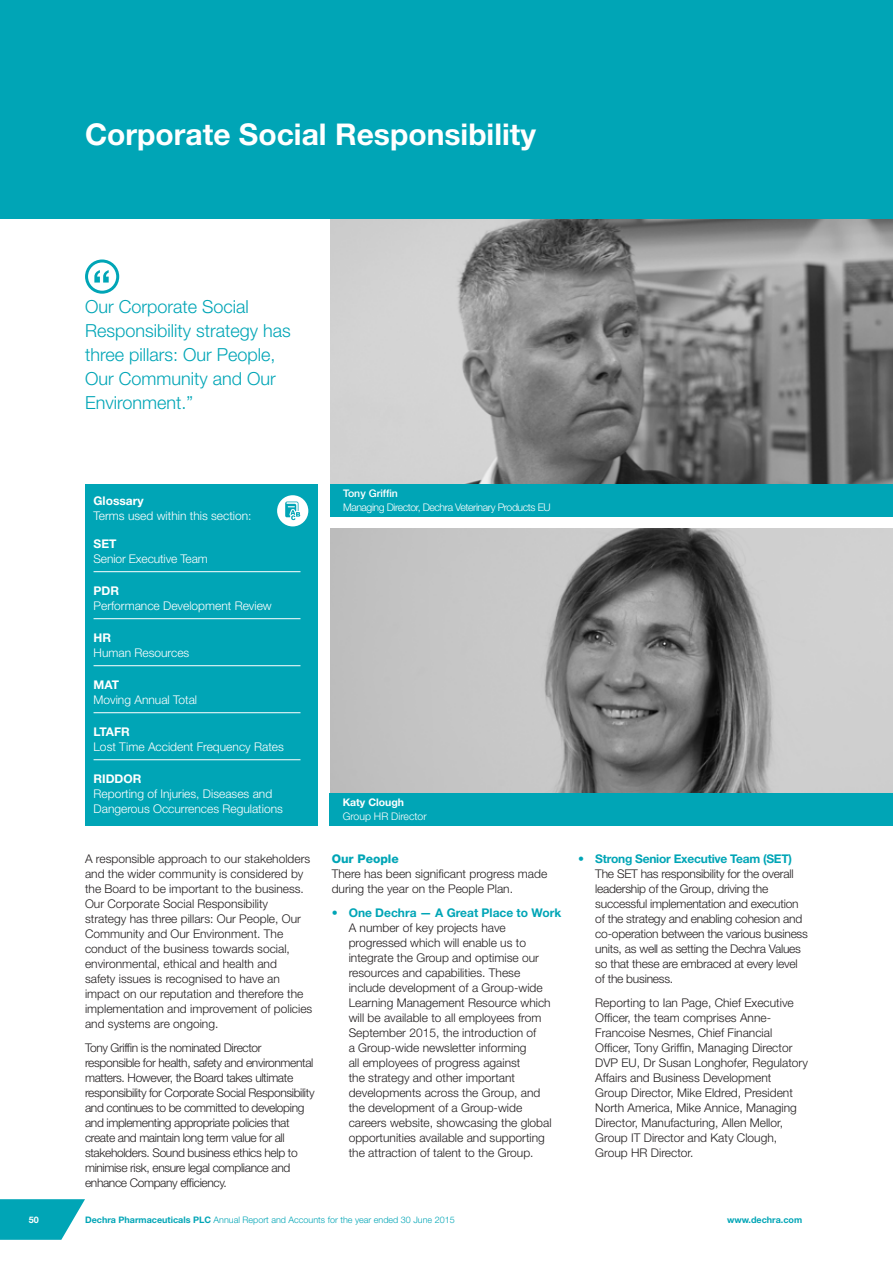
<style>
.page{position:relative;width:893px;height:1263px;background:#fff}
.page>*{position:absolute;margin:0;border:0;box-sizing:border-box;transform-origin:0 0}
.t1{font:700 30px "Helvetica Neue LT Std";color:#fff}
.t2{font:300 18px/24px "Helvetica Neue LT Std";color:#00a5b6}
.t3{font:300 12px/15px "Helvetica Neue LT Std";color:#231f20}
.t4{font:300 12px/15px "Helvetica Neue LT Std";letter-spacing:-.03em;color:#231f20}
.t5{font:300 12px/15px "Helvetica Neue LT Std";letter-spacing:-.02em;color:#231f20}
.t6{font:300 12px/15px "Helvetica Neue LT Std";color:#fff}
.t7{font:700 12px "Helvetica Neue LT Std";color:#fff}
.t8{font:800 12px "Helvetica Neue LT Std";color:#00a5b6}
.t9{font:300 10.5px "Helvetica Neue LT Std";letter-spacing:-.04em;color:#fff}
.t10{font:300 10.5px "Helvetica Neue LT Std";color:#fff}
.t11{font:500 10.5px "Helvetica Neue LT Std";color:#fff}
.t12{font:700 10.5px "Helvetica Neue LT Std";color:#fff}
.t13{font:300 9px "Helvetica Neue LT Std";color:#00a5b6}
.t14{font:700 9px "Helvetica Neue LT Std";color:#00a5b6}
.t15{font:700 9px "Helvetica Neue LT Std";color:#fff}
.s1{color:#00a5b6}
.s2{font-weight:700;color:#00a5b6}
.s3{font-weight:700}
</style>
<div class="page">
<div style="left:0;top:0;width:893px;height:219px;background:#00a5b6"></div>
<img style="left:330px;top:528px;width:563px;height:265px">
<img style="left:330px;top:219px;width:563px;height:265px">
<svg style="left:87px;top:261px;width:31px;height:31px"></svg>
<div style="left:85px;top:259px;width:34px;height:35px;border:3px solid #00a5b6;border-radius:50%"></div>
<svg style="left:94px;top:270px;width:15px;height:13px"></svg>
<div style="left:330px;top:484px;width:563px;height:33px;background:#00a5b6"></div>
<div style="left:330px;top:793px;width:563px;height:33px;background:#00a5b6"></div>
<svg style="left:0;top:1199px;width:85px;height:41px;background:#25b2c0"></svg>
<div style="left:85px;top:484px;width:232px;height:342px;background:#00a5b6"></div>
<hr style="left:94px;top:571px;width:206px;height:1px;background:#fff">
<hr style="left:94px;top:618px;width:206px;height:1px;background:#fff">
<hr style="left:94px;top:665px;width:206px;height:1px;background:#fff">
<hr style="left:94px;top:712px;width:206px;height:1px;background:#fff">
<hr style="left:94px;top:759px;width:206px;height:1px;background:#fff">
<div style="left:278px;top:497px;width:29px;height:28px;background:#fff;border-radius:50%"></div>
<div style="left:277px;top:495px;width:31px;height:31px;border:3px solid #fff;border-radius:50%"></div>
<svg style="left:285px;top:501px;width:15px;height:19px"></svg>
<h1 class="t1" style="left:85px;top:115px;width:452px">Corporate Social Responsibility</h1>
<h2 class="t2" style="left:85px;top:294px;width:207px">Our Corporate Social<br>Responsibility strategy has three pillars: Our People,<br>Our Community and Our<br>Environment.”</h2>
<p class="t7" style="left:94px;top:493px;width:52px">Glossary</p>
<p class="t6" style="left:94px;top:508px;width:160px">Terms used within this section:</p>
<p class="t7" style="left:94px;top:536px;width:24px">SET</p>
<p class="t6" style="left:94px;top:551px;width:116px">Senior Executive Team</p>
<p class="t7" style="left:94px;top:583px;width:27px">PDR</p>
<p class="t6" style="left:94px;top:598px;width:180px">Performance Development Review</p>
<p class="t7" style="left:94px;top:630px;width:19px">HR</p>
<p class="t6" style="left:94px;top:645px;width:97px">Human Resources</p>
<p class="t7" style="left:94px;top:677px;width:27px">MAT</p>
<p class="t6" style="left:94px;top:692px;width:105px">Moving Annual Total</p>
<p class="t7" style="left:94px;top:724px;width:38px">LTAFR</p>
<p class="t6" style="left:94px;top:739px;width:192px">Lost Time Accident Frequency Rates</p>
<p class="t7" style="left:94px;top:771px;width:49px">RIDDOR</p>
<p class="t6" style="left:94px;top:786px;width:191px">Reporting of Injuries, Diseases and<br>Dangerous Occurrences Regulations</p>
<p class="t3" style="left:85px;top:851px;width:229px">A responsible approach to our stakeholders and the wider community is considered by the Board to be important to the business.<br>Our Corporate Social Responsibility strategy has three pillars: Our People, Our Community and Our Environment. The conduct of the business towards social, environmental, ethical and health and<br>safety issues is recognised to have an impact on our reputation and therefore the implementation and improvement of policies and systems are ongoing.</p>
<p class="t4" style="left:85px;top:1040px;width:231px">Tony Griffin is the nominated Director responsible for health, safety and environmental matters. However, the Board takes ultimate responsibility for Corporate Social Responsibility and continues to be committed to developing and implementing appropriate policies that create and maintain long term value for all stakeholders. Sound business ethics help to minimise risk, ensure legal compliance and enhance Company efficiency.</p>
<p class="t11" style="left:343px;top:487px;width:56px">Tony Griffin</p>
<p class="t9" style="left:343px;top:500px;width:209px">Managing Director, Dechra Veterinary Products EU</p>
<p class="t12" style="left:343px;top:796px;width:63px">Katy Clough</p>
<p class="t10" style="left:343px;top:809px;width:86px">Group HR Director</p>
<p class="t8" style="left:332px;top:852px;width:69px">Our People</p>
<p class="t3" style="left:332px;top:866px;width:217px">There has been significant progress made during the year on the People Plan.</p>
<p class="t3" style="left:349px;top:905px;width:214px;text-indent:-17px"><span class="s1">•</span> <span class="s2">One Dechra — A Great Place to Work </span>A number of key projects have progressed which will enable us to integrate the Group and optimise our resources and capabilities. These<br>include development of a Group-wide Learning Management Resource which will be available to all employees from September 2015, the introduction of<br>a Group-wide newsletter informing<br>all employees of progress against<br>the strategy and other important developments across the Group, and<br>the development of a Group-wide careers website, showcasing the global opportunities available and supporting the attraction of talent to the Group.</p>
<p class="t5" style="left:595px;top:851px;width:214px;text-indent:-17px"><span class="s1">•</span> <span class="s2">Strong Senior Executive Team (SET)<br></span>The SET has responsibility for the overall leadership of the Group, driving the successful implementation and execution of the strategy and enabling cohesion and co-operation between the various business units, as well as setting the Dechra Values so that these are embraced at every level of the business.</p>
<p class="t3" style="left:595px;top:995px;width:214px">Reporting to Ian Page, Chief Executive Officer, the team comprises Anne-Francoise Nesmes, Chief Financial Officer, Tony Griffin, Managing Director DVP EU, Dr Susan Longhofer, Regulatory Affairs and Business Development<br>Group Director, Mike Eldred, President North America, Mike Annice, Managing Director, Manufacturing, Allen Mellor, Group IT Director and Katy Clough, Group HR Director.</p>
<p class="t15" style="left:29px;top:1214px;width:12px">50</p>
<p class="t13" style="left:85px;top:1214px;width:371px"><span class="s3">Dechra Pharmaceuticals PLC</span> Annual Report and Accounts for the year ended 30 June 2015</p>
<p class="t14" style="left:727px;top:1214px;width:77px">www.dechra.com</p>
</div>
